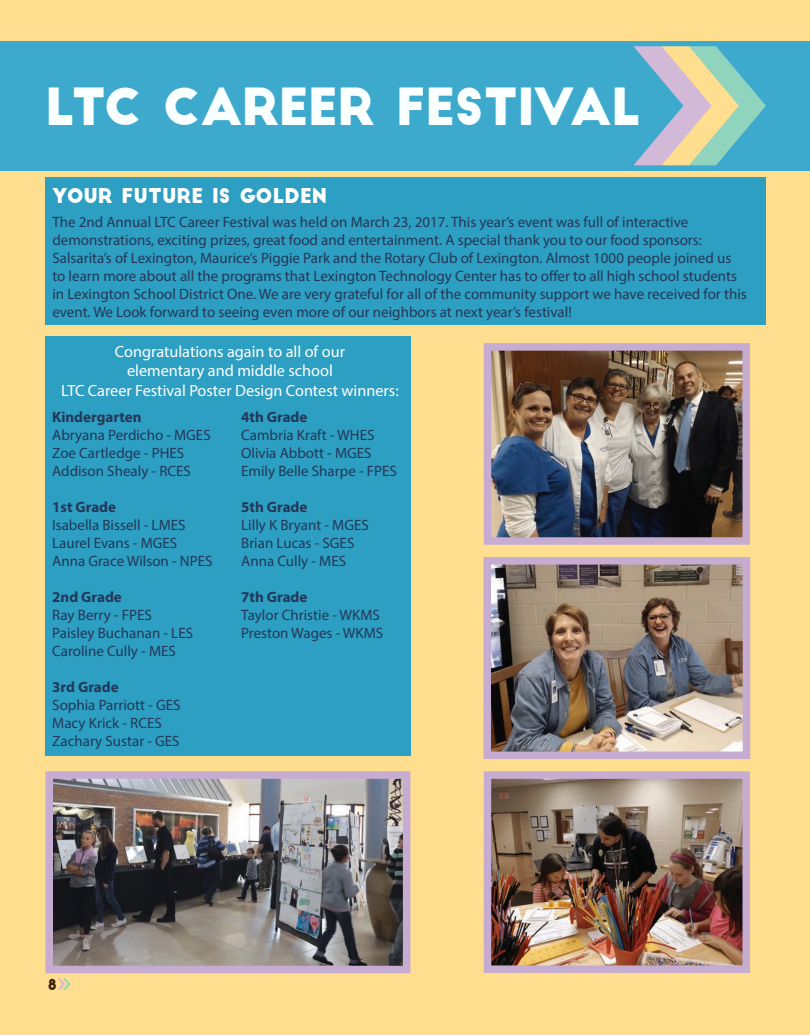
<style>
.page{position:relative;width:810px;height:1035px;background:#ffde8f}
.page>*{position:absolute;margin:0;border:0;box-sizing:border-box;transform-origin:0 0}
.t1{font:50px "Big John";letter-spacing:-.02em;color:#faffff}
.t2{font:20px "Big John";color:#fff}
.t3{font:16.25px "Myriad Pro";color:#fff}
.t4{font:15px/18px "Myriad Pro";color:#233858}
.t5{font:700 15px "Myriad Pro";color:#233858}
.t6{font:15px "Big John";color:#3e230d}
</style>
<div class="page">
<svg style="left:58px;top:978px;width:12px;height:12px"></svg>
<div style="left:0;top:41px;width:810px;height:129px;background:#3daacd"></div>
<svg style="left:633px;top:46px;width:133px;height:119px"></svg>
<div style="left:45px;top:178px;width:721px;height:147px;background:#2d9fc2"></div>
<img style="left:493px;top:352px;width:248px;height:184px">
<div style="left:484px;top:343px;width:266px;height:202px;border:8px solid #c7acd1"></div>
<div style="left:45px;top:337px;width:365px;height:419px;background:#2d9fc2"></div>
<img style="left:493px;top:566px;width:248px;height:184px">
<div style="left:484px;top:557px;width:266px;height:202px;border:8px solid #c7acd1"></div>
<img style="left:493px;top:780px;width:248px;height:184px">
<div style="left:484px;top:771px;width:266px;height:202px;border:8px solid #c7acd1"></div>
<img style="left:55px;top:780px;width:346px;height:184px">
<div style="left:46px;top:771px;width:364px;height:202px;border:8px solid #c7acd1"></div>
<p class="t1" style="left:45px;top:84px;width:598px">LTC CAREER FESTIVAL</p>
<p class="t2" style="left:52px;top:187px;width:276px">YOUR FUTURE IS GOLDEN</p>
<p class="t4" style="left:52px;top:213px;width:696px">The 2nd Annual LTC Career Festival was held on March 23, 2017. This year’s event was full of interactive demonstrations, exciting prizes, great food and entertainment. A special thank you to our food sponsors:<br>Salsarita’s of Lexington, Maurice’s Piggie Park and the Rotary Club of Lexington. Almost 1000 people joined us to learn more about all the programs that Lexington Technology Center has to offer to all high school students in Lexington School District One. We are very grateful for all of the community support we have received for this event. We Look forward to seeing even more of our neighbors at next year’s festival!</p>
<p class="t3" style="left:115px;top:341px;width:232px">Congratulations again to all of our</p>
<p class="t3" style="left:127px;top:361px;width:207px">elementary and middle school</p>
<p class="t3" style="left:61px;top:380px;width:339px">LTC Career Festival Poster Design Contest winners:</p>
<p class="t5" style="left:52px;top:407px;width:91px">Kindergarten</p>
<p class="t4" style="left:52px;top:426px;width:160px">Abryana Perdicho - MGES</p>
<p class="t4" style="left:52px;top:444px;width:134px">Zoe Cartledge - PHES</p>
<p class="t4" style="left:52px;top:462px;width:140px">Addison Shealy - RCES</p>
<p class="t5" style="left:52px;top:497px;width:65px">1st Grade</p>
<p class="t4" style="left:52px;top:516px;width:135px">Isabella Bissell - LMES</p>
<p class="t4" style="left:52px;top:534px;width:126px">Laurel Evans - MGES</p>
<p class="t4" style="left:52px;top:552px;width:162px">Anna Grace Wilson - NPES</p>
<p class="t5" style="left:52px;top:587px;width:71px">2nd Grade</p>
<p class="t4" style="left:52px;top:606px;width:101px">Ray Berry - FPES</p>
<p class="t4" style="left:52px;top:624px;width:142px">Paisley Buchanan - LES</p>
<p class="t4" style="left:52px;top:642px;width:125px">Caroline Cully - MES</p>
<p class="t5" style="left:52px;top:677px;width:68px">3rd Grade</p>
<p class="t4" style="left:52px;top:696px;width:130px">Sophia Parriott - GES</p>
<p class="t4" style="left:52px;top:714px;width:111px">Macy Krick - RCES</p>
<p class="t4" style="left:52px;top:732px;width:129px">Zachary Sustar - GES</p>
<p class="t5" style="left:241px;top:407px;width:68px">4th Grade</p>
<p class="t4" style="left:241px;top:426px;width:135px">Cambria Kraft - WHES</p>
<p class="t4" style="left:241px;top:444px;width:132px">Olivia Abbott - MGES</p>
<p class="t4" style="left:241px;top:462px;width:157px">Emily Belle Sharpe - FPES</p>
<p class="t5" style="left:241px;top:497px;width:68px">5th Grade</p>
<p class="t4" style="left:241px;top:516px;width:129px">Lilly K Bryant - MGES</p>
<p class="t4" style="left:241px;top:534px;width:115px">Brian Lucas - SGES</p>
<p class="t4" style="left:241px;top:552px;width:106px">Anna Cully - MES</p>
<p class="t5" style="left:241px;top:587px;width:68px">7th Grade</p>
<p class="t4" style="left:241px;top:606px;width:140px">Taylor Christie - WKMS</p>
<p class="t4" style="left:241px;top:624px;width:143px">Preston Wages - WKMS</p>
<p class="t6" style="left:48px;top:977px;width:11px">8</p>
</div>
